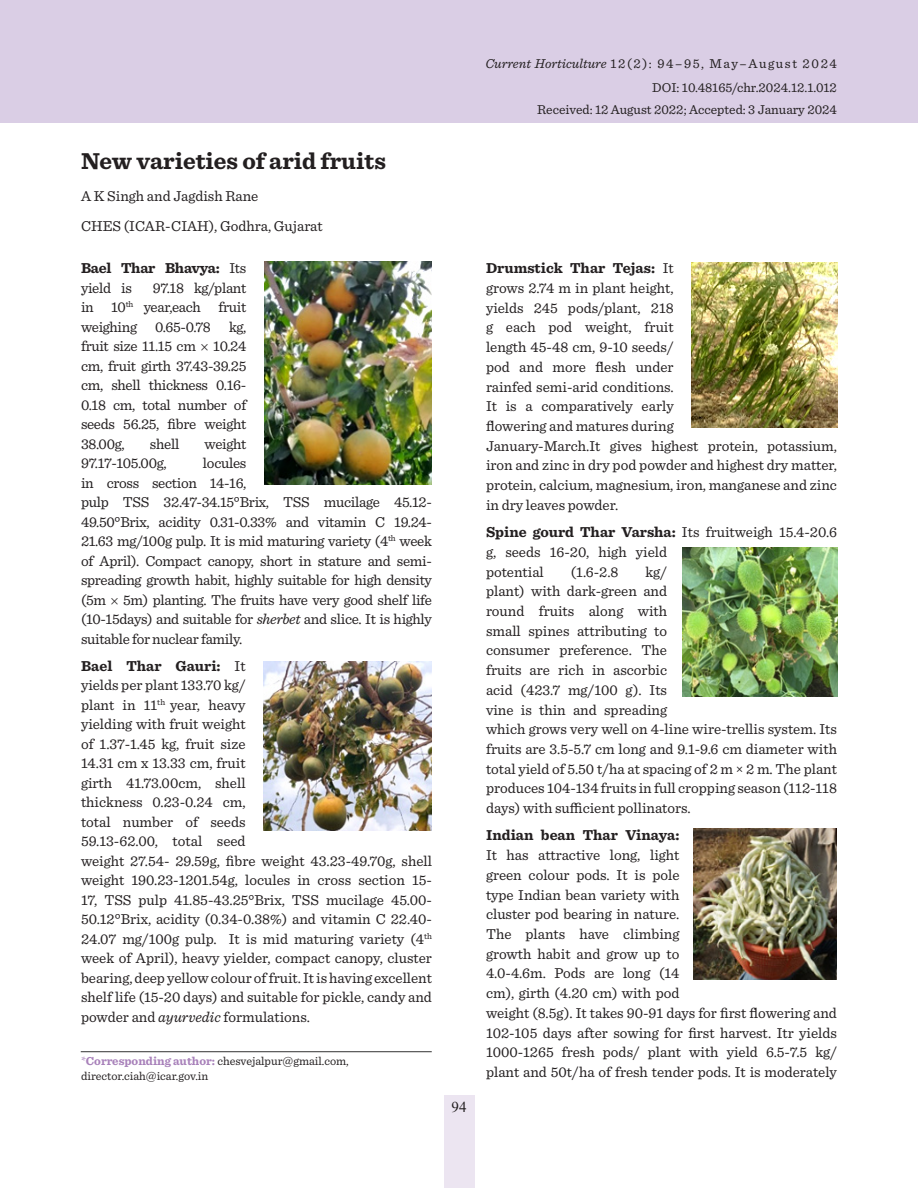
<style>
.page{position:relative;width:918px;height:1188px;background:#fff}
.page>*{position:absolute;margin:0;border:0;box-sizing:border-box;transform-origin:0 0}
.Article_Title{font:700 24px "Sentinel Pro";color:#231f20}
.Body_Text{font:15px/19.6px "Sentinel Pro";color:#231f20}
.Body_Text-2{font:15px/19.5px "Sentinel Pro";letter-spacing:-.02em;color:#231f20}
.Affilation{font:15px "Sentinel Pro";color:#231f20}
.Body_Text-3{font:700 15px/19.5px "Sentinel Pro";letter-spacing:-.02em;color:#231f20}
.Author_Name{font:15px "Sentinel Pro";color:#231f20}
.t1{font:15px "Times New Roman";color:#231f20}
.t2{font:13.5px "Sentinel Pro";color:#231f20}
.t3{font:13.5px "Sentinel Pro";letter-spacing:.115em;color:#231f20}
.Abs_para{font:12px/15px "Sentinel Pro";color:#231f20}
.s1{font-weight:400}
.s2{font-style:italic}
.s3{font-weight:700}
.s4{color:#a881ba}
.s5{font-weight:700;color:#a881ba}
</style>
<div class="page">
<div style="left:444px;top:1095px;width:30px;height:93px;background:#ece5f1"></div>
<img style="left:264px;top:262px;width:168px;height:222px">
<img style="left:264px;top:662px;width:168px;height:169px">
<img style="left:692px;top:262px;width:146px;height:165px">
<img style="left:693px;top:829px;width:144px;height:150px">
<div style="left:0;top:0;width:918px;height:123px;background:#dacee5"></div>
<img style="left:682px;top:548px;width:155px;height:149px">
<hr style="left:81px;top:1051px;width:351px;height:1px;background:#333">
<p class="Article_Title" style="left:81px;top:143px;width:306px">New varieties of arid fruits</p>
<p class="Author_Name" style="left:81px;top:185px;width:179px">A K Singh and Jagdish Rane</p>
<p class="Affilation" style="left:81px;top:215px;width:243px">CHES (ICAR-CIAH), Godhra, Gujarat</p>
<p class="Body_Text-3" style="left:81px;top:258px;width:167px">Bael Thar Bhavya: <span class="s1">Its yield is</span></p>
<p class="Body_Text" style="left:81px;top:277px;width:167px;text-align:justify;text-indent:72px">97.18 kg/plant in 10<sup>th</sup> year,each fruit weighing 0.65-0.78 kg, fruit size 11.15 cm 10.24 cm, fruit girth 37.43-39.25 cm, shell thickness 0.16- 0.18 cm, total number of seeds 56.25, fibre weight 38.00g,</p>
<p class="Body_Text" style="left:150px;top:433px;width:31px">shell</p>
<p class="Body_Text" style="left:205px;top:433px;width:43px">weight</p>
<p class="Body_Text-2" style="left:81px;top:453px;width:87px">97.17-105.00g,</p>
<p class="Body_Text-2" style="left:81px;top:453px;width:353px;text-indent:122px">locules<br>in cross section 14-16,<br>pulp TSS 32.47-34.15°Brix, TSS mucilage 45.12- 49.50°Brix, acidity 0.31-0.33% and vitamin C 19.24- 21.63 mg/100g pulp. It is mid maturing variety (4<sup>th</sup> week of April). Compact canopy, short in stature and semi&shy;spreading growth habit, highly suitable for high density (5m 5m) planting. The fruits have very good shelf life (10-15days) and suitable for <span class="s2">sherbet</span> and slice. It is highly suitable for nuclear family.</p>
<p class="Body_Text" style="left:81px;top:655px;width:353px"><span class="s3">Bael Thar Gauri:</span> It<br>yields per plant 133.70 kg/<br>plant in 11<sup>th</sup> year, heavy<br>yielding with fruit weight<br>of 1.37-1.45 kg, fruit size<br>14.31 cm x 13.33 cm, fruit<br>girth 41.73.00cm, shell<br>thickness 0.23-0.24 cm,<br>total number of seeds<br>59.13-62.00, total seed<br>weight 27.54- 29.59g, fibre weight 43.23-49.70g, shell weight 190.23-1201.54g, locules in cross section 15- 17, TSS pulp 41.85-43.25°Brix, TSS mucilage 45.00- 50.12°Brix, acidity (0.34-0.38%) and vitamin C 22.40- 24.07 mg/100g pulp. It is mid maturing variety (4<sup>th </sup>week of April), heavy yielder, compact canopy, cluster bearing, deep yellow colour of fruit. It is having excellent shelf life (15-20 days) and suitable for pickle, candy and powder and <span class="s2">ayurvedic</span> formulations.</p>
<p class="Abs_para" style="left:81px;top:1053px;width:269px"><span class="s4">*</span><span class="s5">Corresponding author:</span> chesvejalpur@gmail.com, director.ciah@icar.gov.in</p>
<p class="t3" style="left:485px;top:53px;width:353px"><span class="s2">Current Horticulture</span> 12(2): 94–95, May–August 2024</p>
<p class="t2" style="left:652px;top:78px;width:186px">DOI: 10.48165/chr.2024.12.1.012</p>
<p class="t2" style="left:537px;top:100px;width:301px">Received: 12 August 2022; Accepted: 3 January 2024</p>
<p class="t1" style="left:452px;top:1097px;width:16px">94</p>
<p class="Body_Text" style="left:486px;top:258px;width:353px"><span class="s3">Drumstick Thar Tejas:</span> It<br>grows 2.74 m in plant height,<br>yields 245 pods/plant, 218<br>g each pod weight, fruit<br>length 45-48 cm, 9-10 seeds/<br>pod and more flesh under<br>rainfed semi-arid conditions.<br>It is a comparatively early<br>flowering and matures during<br>January-March.It gives highest protein, potassium, iron and zinc in dry pod powder and highest dry matter, protein, calcium, magnesium, iron, manganese and zinc in dry leaves powder.</p>
<p class="Body_Text" style="left:486px;top:522px;width:352px"><span class="s3">Spine gourd Thar Varsha:</span> Its fruitweigh 15.4-20.6 g, seeds 16-20, high yield<br>potential</p>
<p class="Body_Text" style="left:571px;top:561px;width:49px">(1.6-2.8</p>
<p class="Body_Text" style="left:486px;top:561px;width:353px;text-indent:160px">kg/<br>plant) with dark-green and<br>round fruits along with<br>small spines attributing to<br>consumer preference. The<br>fruits are rich in ascorbic<br>acid (423.7 mg/100 g). Its<br>vine is thin and spreading<br>which grows very well on 4-line wire-trellis system. Its fruits are 3.5-5.7 cm long and 9.1-9.6 cm diameter with total yield of 5.50 t/ha at spacing of 2 m × 2 m. The plant produces 104-134 fruits in full cropping season (112-118 days) with sufficient pollinators.</p>
<p class="Body_Text" style="left:486px;top:825px;width:352px"><span class="s3">Indian bean Thar Vinaya:<br></span>It has attractive long, light<br>green colour pods. It is pole<br>type Indian bean variety with<br>cluster pod bearing in nature.<br>The plants have climbing<br>growth habit and grow up to<br>4.0-4.6m. Pods are long (14<br>cm), girth (4.20 cm) with pod<br>weight (8.5g). It takes 90-91 days for first flowering and 102-105 days after sowing for first harvest. Itr yields 1000-1265 fresh pods/ plant with yield 6.5-7.5 kg/ plant and 50t/ha of fresh tender pods. It is moderately</p>
</div>
